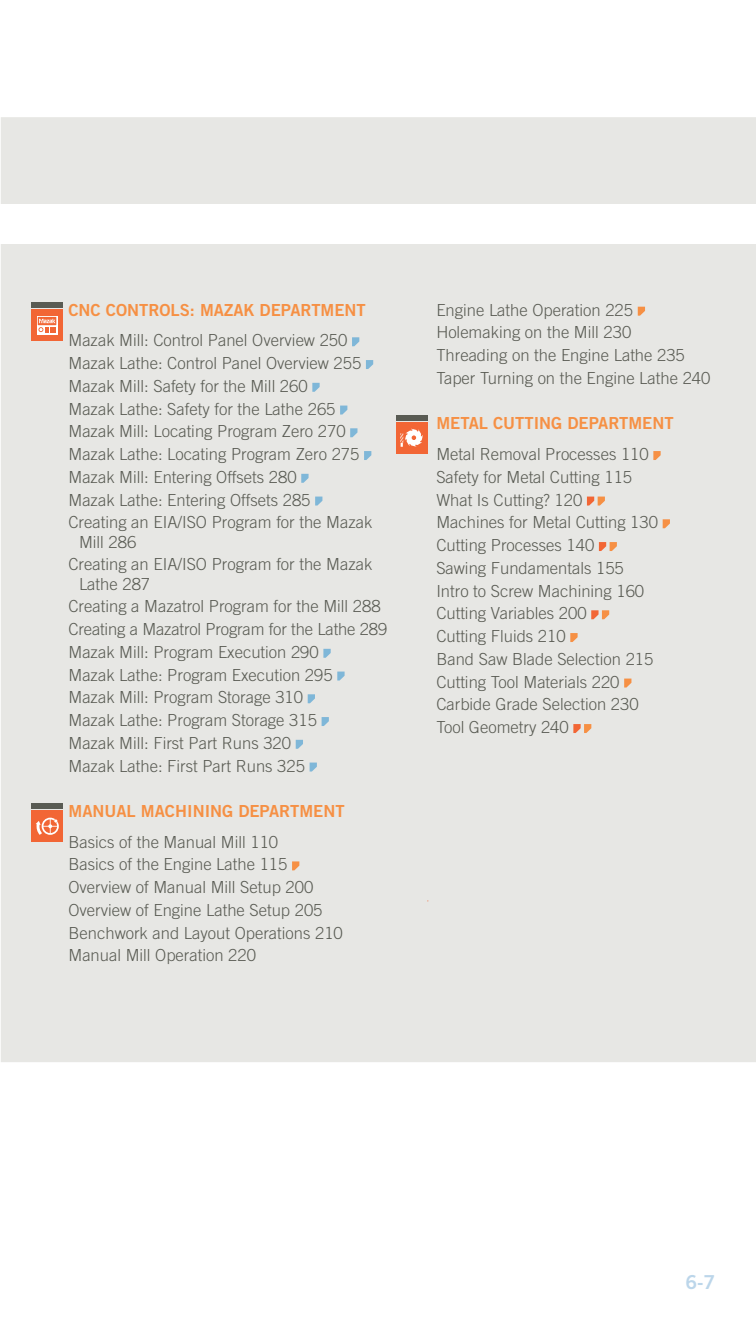
<style>
.page{position:relative;width:756px;height:1323px;background:#fff}
.page>*{position:absolute;margin:0;border:0;box-sizing:border-box;transform-origin:0 0}
.t1{font:19.25px "Trade Gothic LT Std Bd 2";color:#bcd6ea}
.t2{font:300 16.62px/22.8px "Trade Gothic LT Std";color:#595b53}
.t3{font:16.62px "Trade Gothic LT Std Bd 2";color:#f69044}
</style>
<div class="page">
<div style="left:1px;top:117px;width:755px;height:945px;background:#e7e7e4"></div>
<div style="left:0;top:204px;width:756px;height:39px;background:#fff"></div>
<svg style="left:638px;top:307px;width:7px;height:9px"></svg>
<svg style="left:653px;top:451px;width:8px;height:9px"></svg>
<svg style="left:587px;top:497px;width:18px;height:9px"></svg>
<svg style="left:663px;top:519px;width:7px;height:9px"></svg>
<svg style="left:599px;top:542px;width:18px;height:9px"></svg>
<svg style="left:591px;top:610px;width:18px;height:9px"></svg>
<svg style="left:570px;top:633px;width:8px;height:9px"></svg>
<svg style="left:624px;top:679px;width:7px;height:9px"></svg>
<svg style="left:573px;top:724px;width:18px;height:9px"></svg>
<svg style="left:352px;top:337px;width:7px;height:9px"></svg>
<svg style="left:366px;top:360px;width:7px;height:9px"></svg>
<svg style="left:312px;top:383px;width:8px;height:9px"></svg>
<svg style="left:340px;top:406px;width:7px;height:9px"></svg>
<svg style="left:350px;top:428px;width:7px;height:9px"></svg>
<svg style="left:364px;top:451px;width:7px;height:9px"></svg>
<svg style="left:301px;top:474px;width:8px;height:9px"></svg>
<svg style="left:315px;top:497px;width:7px;height:9px"></svg>
<svg style="left:323px;top:649px;width:8px;height:9px"></svg>
<svg style="left:337px;top:672px;width:8px;height:9px"></svg>
<svg style="left:308px;top:694px;width:7px;height:9px"></svg>
<svg style="left:322px;top:717px;width:7px;height:9px"></svg>
<svg style="left:296px;top:740px;width:7px;height:9px"></svg>
<svg style="left:310px;top:763px;width:7px;height:9px"></svg>
<svg style="left:292px;top:861px;width:7px;height:9px"></svg>
<div style="left:32px;top:309px;width:31px;height:32px;background:#f26635"></div>
<div style="left:32px;top:302px;width:31px;height:6px;background:#595b53"></div>
<svg style="left:37px;top:316px;width:21px;height:18px"></svg>
<svg style="left:38px;top:317px;width:18px;height:8px"></svg>
<svg style="left:38px;top:319px;width:18px;height:14px"></svg>
<div style="left:32px;top:810px;width:31px;height:32px;background:#f26635"></div>
<div style="left:32px;top:803px;width:31px;height:6px;background:#595b53"></div>
<svg style="left:36px;top:818px;width:23px;height:17px"></svg>
<div style="left:396px;top:423px;width:31px;height:31px;background:#f26635"></div>
<div style="left:396px;top:416px;width:31px;height:5px;background:#595b53"></div>
<svg style="left:400px;top:429px;width:23px;height:18px"></svg>
<p class="t3" style="left:68px;top:299px;width:299px">CNC CONTROLS: MAZAK DEPARTMENT</p>
<p class="t2" style="left:68px;top:329px;width:305px">Mazak Mill: Control Panel Overview 250<br>Mazak Lathe: Control Panel Overview 255<br>Mazak Mill: Safety for the Mill 260<br>Mazak Lathe: Safety for the Lathe 265<br>Mazak Mill: Locating Program Zero 270<br>Mazak Lathe: Locating Program Zero 275<br>Mazak Mill: Entering Offsets 280<br>Mazak Lathe: Entering Offsets 285<br>Creating an EIA/ISO Program for the Mazak</p>
<p class="t2" style="left:68px;top:530px;width:305px;text-indent:11px">Mill 286<br>Creating an EIA/ISO Program for the Mazak</p>
<p class="t2" style="left:68px;top:572px;width:320px;text-indent:11px">Lathe 287<br>Creating a Mazatrol Program for the Mill 288<br>Creating a Mazatrol Program for the Lathe 289<br>Mazak Mill: Program Execution 290<br>Mazak Lathe: Program Execution 295<br>Mazak Mill: Program Storage 310<br>Mazak Lathe: Program Storage 315<br>Mazak Mill: First Part Runs 320<br>Mazak Lathe: First Part Runs 325</p>
<p class="t3" style="left:68px;top:801px;width:278px">MANUAL MACHINING DEPARTMENT</p>
<p class="t2" style="left:68px;top:830px;width:276px">Basics of the Manual Mill 110<br>Basics of the Engine Lathe 115<br>Overview of Manual Mill Setup 200<br>Overview of Engine Lathe Setup 205<br>Benchwork and Layout Operations 210<br>Manual Mill Operation 220</p>
<p class="t2" style="left:436px;top:298px;width:276px">Engine Lathe Operation 225<br>Holemaking on the Mill 230<br>Threading on the Engine Lathe 235<br>Taper Turning on the Engine Lathe 240</p>
<p class="t3" style="left:436px;top:413px;width:239px">METAL CUTTING DEPARTMENT</p>
<p class="t2" style="left:436px;top:443px;width:223px">Metal Removal Processes 110<br>Safety for Metal Cutting 115<br>What Is Cutting? 120<br>Machines for Metal Cutting 130<br>Cutting Processes 140<br>Sawing Fundamentals 155<br>Intro to Screw Machining 160<br>Cutting Variables 200<br>Cutting Fluids 210<br>Band Saw Blade Selection 215<br>Cutting Tool Materials 220<br>Carbide Grade Selection 230<br>Tool Geometry 240</p>
<p class="t1" style="left:685px;top:1270px;width:31px">6-7</p>
</div>
